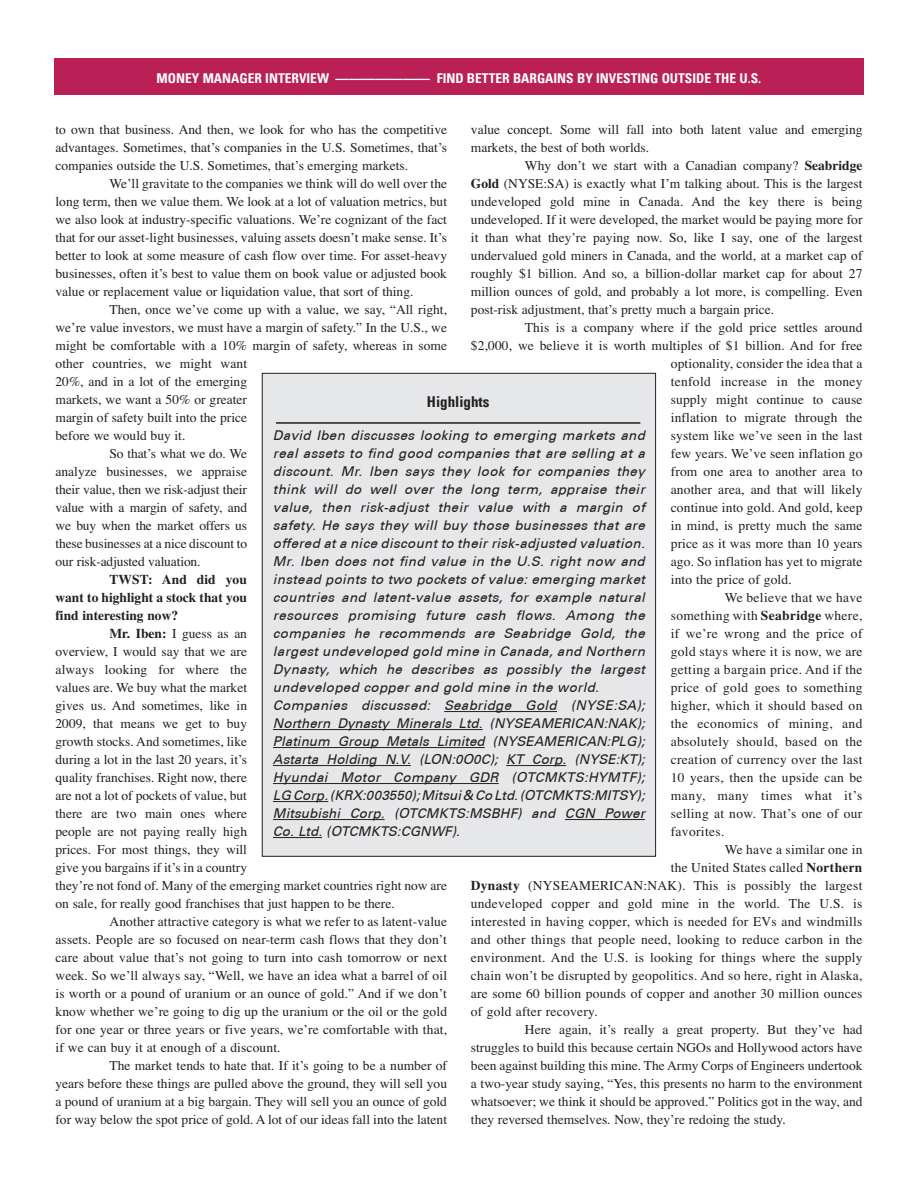
<style>
.page{position:relative;width:918px;height:1188px;background:#fff}
.page>*{position:absolute;margin:0;border:0;box-sizing:border-box;transform-origin:0 0}
.t1{font:700 condensed 15px "Univers LT";color:#231f20}
.Body_Text{font:13.5px/18px "Times";color:#231f20;text-align:justify}
.Highlights{font:italic 13.5px/18px "Univers CE";letter-spacing:.01em;color:#231f20;text-align:justify}
.Body_Text-2{font:13.5px "Times";letter-spacing:.02em;color:#231f20}
.t2{font:700 condensed 13.5px "Univers LT";color:#fff}
.Body_Text-3{font:700 13.5px/18px "Times";color:#231f20;text-align:justify}
.s1{font-weight:700}
</style>
<div class="page">
<div style="left:54px;top:58px;width:810px;height:36px;background:#ba2056"></div>
<div style="left:262px;top:373px;width:394px;height:483px;background:#e6e7e9"></div>
<hr style="left:276px;top:422px;width:364px;height:2px;background:#231f20">
<hr style="left:444px;top:711px;width:113px;height:1px;background:#231f20">
<hr style="left:273px;top:729px;width:210px;height:1px;background:#231f20">
<hr style="left:273px;top:747px;width:212px;height:1px;background:#231f20">
<hr style="left:273px;top:765px;width:138px;height:1px;background:#231f20">
<hr style="left:506px;top:765px;width:60px;height:1px;background:#231f20">
<hr style="left:273px;top:783px;width:226px;height:1px;background:#231f20">
<hr style="left:273px;top:801px;width:55px;height:1px;background:#231f20">
<hr style="left:273px;top:819px;width:112px;height:1px;background:#231f20">
<hr style="left:565px;top:819px;width:80px;height:1px;background:#231f20">
<hr style="left:273px;top:837px;width:49px;height:1px;background:#231f20">
<p class="t2" style="left:157px;top:70px;width:606px">MONEY MANAGER INTERVIEW ——————— FIND BETTER BARGAINS BY INVESTING OUTSIDE THE U.S.</p>
<p class="Body_Text" style="left:56px;top:121px;width:393px">to own that business. And then, we look for who has the competitive advantages. Sometimes, that’s companies in the U.S. Sometimes, that’s companies outside the U.S. Sometimes, that’s emerging markets.</p>
<p class="Body_Text" style="left:56px;top:175px;width:393px;text-indent:54px">We’ll gravitate to the companies we think will do well over the long term, then we value them. We look at a lot of valuation metrics, but we also look at industry-specific valuations. We’re cognizant of the fact that for our asset-light businesses, valuing assets doesn’t make sense. It’s better to look at some measure of cash flow over time. For asset-heavy businesses, often it’s best to value them on book value or adjusted book value or replacement value or liquidation value, that sort of thing.</p>
<p class="Body_Text" style="left:56px;top:301px;width:393px;text-align:left;text-indent:54px">Then, once we’ve come up with a value, we say, “All right, we’re value investors, we must have a margin of safety.” In the U.S., we might be comfortable with a 10% margin of safety, whereas in some other countries, we might want<br>20%, and in a lot of the emerging<br>markets, we want a 50% or greater<br>margin of safety built into the price<br>before we would buy it.</p>
<p class="Body_Text" style="left:56px;top:445px;width:193px;text-indent:54px">So that’s what we do. We analyze businesses, we appraise their value, then we risk-adjust their value with a margin of safety, and we buy when the market offers us these businesses at a nice discount to our risk-adjusted valuation.</p>
<p class="Body_Text-3" style="left:56px;top:571px;width:193px;text-indent:54px">TWST: And did you want to highlight a stock that you find interesting now?</p>
<p class="Body_Text" style="left:56px;top:625px;width:393px;text-align:left;text-indent:54px"><span class="s1">Mr. Iben:</span> I guess as an<br>overview, I would say that we are<br>always looking for where the<br>values are. We buy what the market<br>gives us. And sometimes, like in<br>2009, that means we get to buy<br>growth stocks. And sometimes, like<br>during a lot in the last 20 years, it’s<br>quality franchises. Right now, there<br>are not a lot of pockets of value, but<br>there are two main ones where<br>people are not paying really high<br>prices. For most things, they will<br>give you bargains if it’s in a country<br>they’re not fond of. Many of the emerging market countries right now are on sale, for really good franchises that just happen to be there.</p>
<p class="Body_Text" style="left:56px;top:913px;width:393px;text-indent:54px">Another attractive category is what we refer to as latent-value assets. People are so focused on near-term cash flows that they don’t care about value that’s not going to turn into cash tomorrow or next week. So we’ll always say, “Well, we have an idea what a barrel of oil is worth or a pound of uranium or an ounce of gold.” And if we don’t know whether we’re going to dig up the uranium or the oil or the gold for one year or three years or five years, we’re comfortable with that, if we can buy it at enough of a discount.</p>
<p class="Body_Text" style="left:56px;top:1057px;width:393px;text-indent:54px">The market tends to hate that. If it’s going to be a number of years before these things are pulled above the ground, they will sell you a pound of uranium at a big bargain. They will sell you an ounce of gold for way below the spot price of gold. A lot of our ideas fall into the latent</p>
<p class="Body_Text" style="left:471px;top:121px;width:393px">value concept. Some will fall into both latent value and emerging markets, the best of both worlds.</p>
<p class="Body_Text" style="left:471px;top:157px;width:393px;text-indent:54px">Why don’t we start with a Canadian company? <span class="s1">Seabridge Gold</span> (NYSE:SA) is exactly what I’m talking about. This is the largest undeveloped gold mine in Canada. And the key there is being undeveloped. If it were developed, the market would be paying more for it than what they’re paying now. So, like I say, one of the largest undervalued gold miners in Canada, and the world, at a market cap of roughly $1 billion. And so, a billion-dollar market cap for about 27 million ounces of gold, and probably a lot more, is compelling. Even post-risk adjustment, that’s pretty much a bargain price.</p>
<p class="Body_Text" style="left:525px;top:319px;width:339px">This is a company where if the gold price settles around</p>
<p class="Body_Text" style="left:471px;top:337px;width:393px">$2,000, we believe it is worth multiples of $1 billion. And for free</p>
<p class="Body_Text" style="left:671px;top:355px;width:193px">optionality, consider the idea that a</p>
<p class="Body_Text-2" style="left:671px;top:373px;width:193px">tenfold increase in the money</p>
<p class="Body_Text" style="left:671px;top:391px;width:193px">supply might continue to cause</p>
<p class="Body_Text" style="left:671px;top:409px;width:193px">inflation to migrate through the</p>
<p class="Body_Text" style="left:671px;top:427px;width:193px">system like we’ve seen in the last</p>
<p class="Body_Text" style="left:671px;top:445px;width:193px">few years. We’ve seen inflation go</p>
<p class="Body_Text" style="left:671px;top:463px;width:193px">from one area to another area to</p>
<p class="Body_Text" style="left:671px;top:481px;width:193px">another area, and that will likely</p>
<p class="Body_Text" style="left:671px;top:499px;width:193px">continue into gold. And gold, keep</p>
<p class="Body_Text" style="left:671px;top:517px;width:193px">in mind, is pretty much the same</p>
<p class="Body_Text" style="left:671px;top:535px;width:193px">price as it was more than 10 years</p>
<p class="Body_Text" style="left:671px;top:553px;width:193px">ago. So inflation has yet to migrate</p>
<p class="Body_Text" style="left:671px;top:571px;width:122px">into the price of gold.</p>
<p class="Body_Text" style="left:671px;top:589px;width:193px;text-indent:54px">We believe that we have something with <span class="s1">Seabridge</span> where, if we’re wrong and the price of gold stays where it is now, we are getting a bargain price. And if the price of gold goes to something higher, which it should based on the economics of mining, and absolutely should, based on the creation of currency over the last 10 years, then the upside can be many, many times what it’s selling at now. That’s one of our favorites.</p>
<p class="Body_Text-2" style="left:725px;top:841px;width:139px">We have a similar one in</p>
<p class="Body_Text-2" style="left:671px;top:859px;width:193px">the United States called <span class="s1">Northern</span></p>
<p class="Body_Text-2" style="left:471px;top:877px;width:393px"><span class="s1">Dynasty</span> (NYSEAMERICAN:NAK). This is possibly the largest</p>
<p class="Body_Text-2" style="left:471px;top:895px;width:393px">undeveloped copper and gold mine in the world. The U.S. is</p>
<p class="Body_Text-2" style="left:471px;top:913px;width:393px">interested in having copper, which is needed for EVs and windmills</p>
<p class="Body_Text-2" style="left:471px;top:931px;width:393px">and other things that people need, looking to reduce carbon in the</p>
<p class="Body_Text-2" style="left:471px;top:949px;width:393px">environment. And the U.S. is looking for things where the supply</p>
<p class="Body_Text-2" style="left:471px;top:967px;width:393px">chain won’t be disrupted by geopolitics. And so here, right in Alaska,</p>
<p class="Body_Text-2" style="left:471px;top:985px;width:393px">are some 60 billion pounds of copper and another 30 million ounces</p>
<p class="Body_Text-2" style="left:471px;top:1003px;width:128px">of gold after recovery.</p>
<p class="Body_Text" style="left:471px;top:1021px;width:393px;text-indent:54px">Here again, it’s really a great property. But they’ve had struggles to build this because certain NGOs and Hollywood actors have been against building this mine. The Army Corps of Engineers undertook a two-year study saying, “Yes, this presents no harm to the environment whatsoever; we think it should be approved.” Politics got in the way, and they reversed themselves. Now, they’re redoing the study.</p>
<p class="t1" style="left:427px;top:392px;width:64px">Highlights</p>
<p class="Highlights" style="left:273px;top:427px;width:374px">David Iben discusses looking to emerging markets and real assets to find good companies that are selling at a discount. Mr. Iben says they look for companies they think will do well over the long term, appraise their value, then risk-adjust their value with a margin of safety. He says they will buy those businesses that are offered at a nice discount to their risk-adjusted valuation.<br>Mr. Iben does not find value in the U.S. right now and instead points to two pockets of value: emerging market countries and latent-value assets, for example natural resources promising future cash flows. Among the companies he recommends are Seabridge Gold, the largest undeveloped gold mine in Canada, and Northern Dynasty, which he describes as possibly the largest undeveloped copper and gold mine in the world.</p>
<p class="Highlights" style="left:273px;top:697px;width:374px">Companies discussed: Seabridge Gold (NYSE:SA); Northern Dynasty Minerals Ltd. (NYSEAMERICAN:NAK); Platinum Group Metals Limited (NYSEAMERICAN:PLG); Astarta Holding N.V. (LON:0O0C); KT Corp. (NYSE:KT); Hyundai Motor Company GDR (OTCMKTS:HYMTF); LG Corp. (KRX:003550); Mitsui &amp; Co Ltd. (OTCMKTS:MITSY); Mitsubishi Corp. (OTCMKTS:MSBHF) and CGN Power Co. Ltd. (OTCMKTS:CGNWF).</p>
</div>
